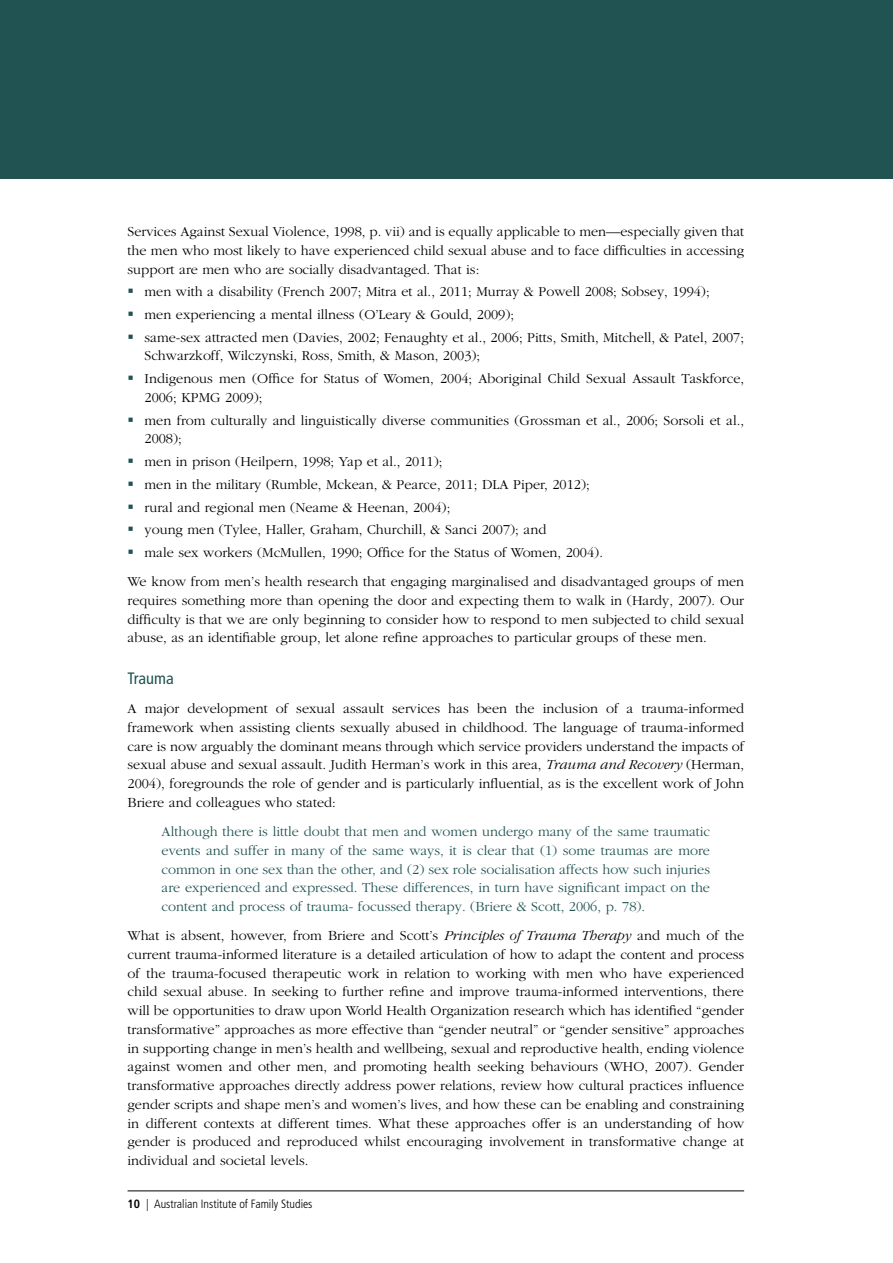
<style>
.page{position:relative;width:893px;height:1263px;background:#fff}
.page>*{position:absolute;margin:0;border:0;box-sizing:border-box;transform-origin:0 0}
.Heading_3{font:condensed 16.5px "Frutiger LT";color:#205352}
.Body_text{font:300 14.25px/18.8px "Garamond";color:#000;text-align:justify}
.t1{font:300 14.25px/18.8px "Garamond";color:#205352;text-align:justify}
.t2{font:300 condensed 12px "Frutiger LT";color:#000}
.s1{color:#205352}
.s2{font-style:italic}
.s3{font-weight:700}
</style>
<div class="page">
<hr style="left:128px;top:1190px;width:616px;height:1px;background:#000">
<div style="left:0;top:0;width:893px;height:179px;background:#205352"></div>
<p class="Body_text" style="left:128px;top:222px;width:618px">Services Against Sexual Violence, 1998, p. vii) and is equally applicable to men—especially given that the men who most likely to have experienced child sexual abuse and to face difficulties in accessing support are men who are socially disadvantaged. That is:</p>
<p class="Body_text" style="left:128px;top:283px;width:584px"><span class="s1">▪</span> men with a disability (French 2007; Mitra et al., 2011; Murray &amp; Powell 2008; Sobsey, 1994);</p>
<p class="Body_text" style="left:128px;top:305px;width:388px"><span class="s1">▪</span> men experiencing a mental illness (O’Leary &amp; Gould, 2009);</p>
<p class="Body_text" style="left:145px;top:328px;width:601px;text-indent:-17px"><span class="s1">▪</span> same-sex attracted men (Davies, 2002; Fenaughty et al., 2006; Pitts, Smith, Mitchell, &amp; Patel, 2007;<br>Schwarzkoff, Wilczynski, Ross, Smith, &amp; Mason, 2003);</p>
<p class="Body_text" style="left:145px;top:370px;width:601px;text-indent:-17px"><span class="s1">▪</span> Indigenous men (Office for Status of Women, 2004; Aboriginal Child Sexual Assault Taskforce,<br>2006; KPMG 2009);</p>
<p class="Body_text" style="left:145px;top:411px;width:601px;text-indent:-17px"><span class="s1">▪</span> men from culturally and linguistically diverse communities (Grossman et al., 2006; Sorsoli et al.,<br>2008);</p>
<p class="Body_text" style="left:128px;top:452px;width:316px"><span class="s1">▪</span> men in prison (Heilpern, 1998; Yap et al., 2011);</p>
<p class="Body_text" style="left:128px;top:475px;width:464px"><span class="s1">▪</span> men in the military (Rumble, Mckean, &amp; Pearce, 2011; DLA Piper, 2012);</p>
<p class="Body_text" style="left:128px;top:498px;width:324px"><span class="s1">▪</span> rural and regional men (Neame &amp; Heenan, 2004);</p>
<p class="Body_text" style="left:128px;top:521px;width:420px"><span class="s1">▪</span> young men (Tylee, Haller, Graham, Churchill, &amp; Sanci 2007); and</p>
<p class="Body_text" style="left:128px;top:543px;width:477px"><span class="s1">▪</span> male sex workers (McMullen, 1990; Office for the Status of Women, 2004).</p>
<p class="Body_text" style="left:128px;top:572px;width:618px">We know from men’s health research that engaging marginalised and disadvantaged groups of men requires something more than opening the door and expecting them to walk in (Hardy, 2007). Our difficulty is that we are only beginning to consider how to respond to men subjected to child sexual abuse, as an identifiable group, let alone refine approaches to particular groups of these men.</p>
<h4 class="Heading_3" style="left:128px;top:669px;width:48px">Trauma</h4>
<p class="Body_text" style="left:128px;top:700px;width:618px">A major development of sexual assault services has been the inclusion of a trauma-informed framework when assisting clients sexually abused in childhood. The language of trauma-informed care is now arguably the dominant means through which service providers understand the impacts of sexual abuse and sexual assault. Judith Herman’s work in this area, <span class="s2">Trauma and Recovery</span> (Herman, 2004), foregrounds the role of gender and is particularly influential, as is the excellent work of John Briere and colleagues who stated:</p>
<p class="t1" style="left:162px;top:822px;width:550px">Although there is little doubt that men and women undergo many of the same traumatic events and suffer in many of the same ways, it is clear that (1) some traumas are more common in one sex than the other, and (2) sex role socialisation affects how such injuries are experienced and expressed. These differences, in turn have significant impact on the content and process of trauma- focussed therapy. (Briere &amp; Scott, 2006, p. 78).</p>
<p class="Body_text" style="left:128px;top:926px;width:618px">What is absent, however, from Briere and Scott’s <span class="s2">Principles of Trauma Therapy</span> and much of the current trauma-informed literature is a detailed articulation of how to adapt the content and process of the trauma-focused therapeutic work in relation to working with men who have experienced child sexual abuse. In seeking to further refine and improve trauma-informed interventions, there will be opportunities to draw upon World Health Organization research which has identified “gender transformative” approaches as more effective than “gender neutral” or “gender sensitive” approaches in supporting change in men’s health and wellbeing, sexual and reproductive health, ending violence against women and other men, and promoting health seeking behaviours (WHO, 2007). Gender transformative approaches directly address power relations, review how cultural practices influence gender scripts and shape men’s and women’s lives, and how these can be enabling and constraining in different contexts at different times. What these approaches offer is an understanding of how gender is produced and reproduced whilst encouraging involvement in transformative change at individual and societal levels.</p>
<p class="t2" style="left:128px;top:1197px;width:186px"><span class="s3">10</span> | Australian Institute of Family Studies</p>
</div>
